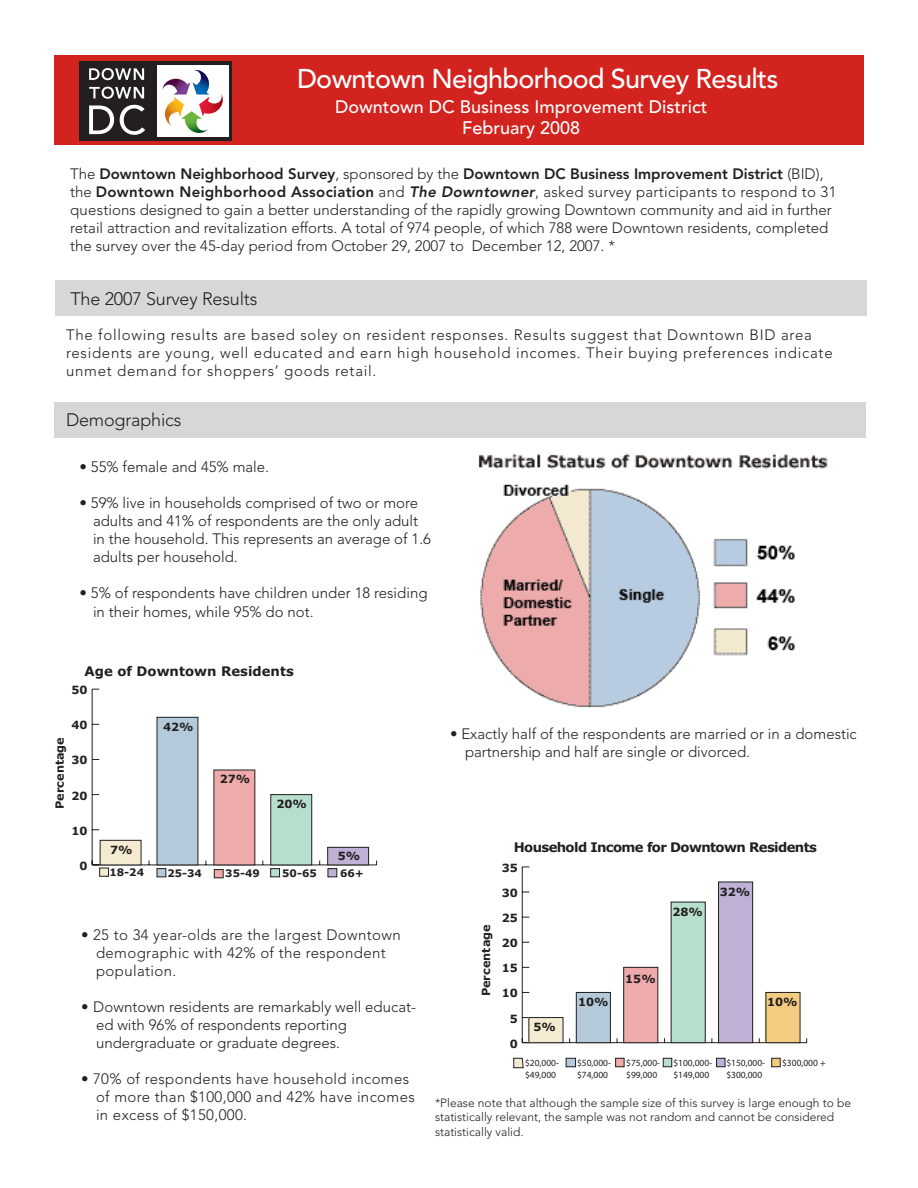
<style>
.page{position:relative;width:918px;height:1188px;background:#fff}
.page>*{position:absolute;margin:0;border:0;box-sizing:border-box;transform-origin:0 0}
.t1{font:500 27px "Avenir LT Std";letter-spacing:-.025em;color:#fff}
.t2{font:500 18px "Avenir LT Std";color:#fff}
.t3{font:300 18px "Avenir LT Std";letter-spacing:-.01em;color:#231f20}
.t4{font:300 15px/18px "Avenir LT Std";color:#231f20}
.t5{font:300 15px/18px "Avenir LT Std";letter-spacing:.05em;color:#231f20}
.t6{font:300 15px/18px "Avenir LT Std";letter-spacing:.025em;color:#231f20}
.t7{font:700 13.2px "Verdana";letter-spacing:-.045em;color:#231f20}
.t8{font:700 13.2px "Verdana";color:#231f20}
.t9{font:300 12px/14.4px "Avenir LT Std";color:#231f20}
.t10{font:700 11.4px "Verdana";color:#231f20}
.t11{font:700 10.35px "Verdana";color:#231f20}
.t12{font:9.45px/11.4px "Myriad";color:#231f20}
.s1{font-weight:800}
.s2{font-weight:800;font-style:italic}
</style>
<div class="page">
<hr style="left:92px;top:864px;width:285px;height:1px;background:#231f20">
<hr style="left:92px;top:689px;width:1px;height:176px;background:#231f20">
<div style="left:100px;top:840px;width:41px;height:25px;background:#f4ebd0"></div>
<div style="left:100px;top:840px;width:41px;height:25px;border:1px solid #231f20"></div>
<div style="left:157px;top:717px;width:41px;height:148px;background:#b4cadb"></div>
<div style="left:214px;top:770px;width:41px;height:95px;background:#efabab"></div>
<div style="left:271px;top:795px;width:41px;height:70px;background:#b7dfce"></div>
<div style="left:271px;top:794px;width:41px;height:71px;border:1px solid #231f20"></div>
<div style="left:328px;top:847px;width:41px;height:18px;background:#bfb0d5"></div>
<div style="left:327px;top:847px;width:42px;height:18px;border:1px solid #231f20"></div>
<div style="left:100px;top:868px;width:9px;height:8px;background:#f4ebd0"></div>
<div style="left:99px;top:868px;width:10px;height:9px;border:1px solid #231f20"></div>
<div style="left:157px;top:869px;width:9px;height:8px;background:#b4cadb"></div>
<div style="left:157px;top:868px;width:9px;height:9px;border:1px solid #231f20"></div>
<div style="left:214px;top:870px;width:9px;height:8px;background:#efabab"></div>
<div style="left:214px;top:869px;width:9px;height:9px;border:1px solid #231f20"></div>
<div style="left:271px;top:869px;width:9px;height:8px;background:#b7dfce"></div>
<div style="left:270px;top:868px;width:10px;height:9px;border:1px solid #231f20"></div>
<div style="left:328px;top:869px;width:9px;height:8px;background:#bfb0d5"></div>
<div style="left:328px;top:868px;width:9px;height:9px;border:1px solid #231f20"></div>
<div style="left:56px;top:280px;width:811px;height:36px;background:#d7d7d5"></div>
<div style="left:54px;top:56px;width:810px;height:90px;background:#d2231e"></div>
<div style="left:54px;top:402px;width:812px;height:36px;background:#d7d7d5"></div>
<div style="left:79px;top:62px;width:153px;height:79px;background:#231f20"></div>
<div style="left:157px;top:66px;width:71px;height:71px;background:#fff"></div>
<svg style="left:89px;top:87px;width:55px;height:12px"></svg>
<svg style="left:89px;top:68px;width:55px;height:12px"></svg>
<svg style="left:89px;top:105px;width:25px;height:29px"></svg>
<svg style="left:120px;top:105px;width:25px;height:30px"></svg>
<svg style="left:162px;top:70px;width:61px;height:63px"></svg>
<hr style="left:522px;top:1042px;width:285px;height:1px;background:#231f20">
<hr style="left:522px;top:867px;width:1px;height:176px;background:#231f20">
<div style="left:529px;top:1018px;width:34px;height:25px;background:#f4ebd0"></div>
<div style="left:529px;top:1017px;width:34px;height:26px;border:1px solid #231f20"></div>
<div style="left:576px;top:992px;width:34px;height:51px;background:#b4cadb"></div>
<div style="left:576px;top:992px;width:35px;height:51px;border:1px solid #231f20"></div>
<div style="left:624px;top:967px;width:34px;height:76px;background:#efabab"></div>
<div style="left:623px;top:967px;width:35px;height:76px;border:1px solid #231f20"></div>
<div style="left:671px;top:902px;width:34px;height:141px;background:#b7dfce"></div>
<div style="left:719px;top:882px;width:34px;height:161px;background:#bfb0d5"></div>
<div style="left:718px;top:882px;width:35px;height:161px;border:1px solid #231f20"></div>
<div style="left:766px;top:992px;width:34px;height:51px;background:#f2cc80"></div>
<div style="left:766px;top:992px;width:34px;height:51px;border:1px solid #231f20"></div>
<svg style="left:513px;top:1058px;width:11px;height:10px"></svg>
<div style="left:566px;top:1058px;width:10px;height:9px;background:#b4cadb"></div>
<div style="left:566px;top:1058px;width:10px;height:9px;border:1px solid #231f20"></div>
<div style="left:663px;top:1058px;width:9px;height:9px;background:#b7dfce"></div>
<div style="left:663px;top:1058px;width:9px;height:9px;border:1px solid #231f20"></div>
<div style="left:717px;top:1058px;width:8px;height:9px;background:#bfb0d5"></div>
<div style="left:716px;top:1058px;width:9px;height:9px;border:1px solid #231f20"></div>
<div style="left:772px;top:1058px;width:8px;height:9px;background:#f2cc80"></div>
<div style="left:771px;top:1058px;width:9px;height:9px;border:1px solid #231f20"></div>
<div style="left:616px;top:1058px;width:8px;height:9px;background:#efabab"></div>
<div style="left:615px;top:1058px;width:9px;height:9px;border:1px solid #231f20"></div>
<img style="left:478px;top:453px;width:350px;height:255px">
<p class="t1" style="left:297px;top:63px;width:483px">Downtown Neighborhood Survey Results</p>
<p class="t2" style="left:335px;top:96px;width:374px">Downtown DC Business Improvement District</p>
<p class="t2" style="left:462px;top:118px;width:120px">February 2008</p>
<p class="t4" style="left:70px;top:165px;width:768px">The <span class="s1">Downtown Neighborhood Survey</span>, sponsored by the <span class="s1">Downtown DC Business Improvement District</span> (BID), the <span class="s1">Downtown Neighborhood Association</span> and <span class="s2">The Downtowner</span>, asked survey participants to respond to 31 questions designed to gain a better understanding of the rapidly growing Downtown community and aid in further retail attraction and revitalization efforts. A total of 974 people, of which 788 were Downtown residents, completed the survey over the 45-day period from October 29, 2007 to December 12, 2007. *</p>
<p class="t3" style="left:70px;top:288px;width:188px">The 2007 Survey Results</p>
<p class="t5" style="left:66px;top:326px;width:768px">The following results are based soley on resident responses. Results suggest that Downtown BID area residents are young, well educated and earn high household incomes. Their buying preferences indicate unmet demand for shoppers’ goods retail.</p>
<p class="t3" style="left:66px;top:409px;width:117px">Demographics</p>
<p class="t4" style="left:80px;top:458px;width:191px">• 55% female and 45% male.</p>
<p class="t4" style="left:93px;top:494px;width:340px;text-indent:-14px">• 59% live in households comprised of two or more adults and 41% of respondents are the only adult in the household. This represents an average of 1.6 adults per household.</p>
<p class="t4" style="left:93px;top:583px;width:336px;line-height:18.9px;text-indent:-14px">• 5% of respondents have children under 18 residing in their homes, while 95% do not.</p>
<p class="t8" style="left:85px;top:663px;width:211px">Age of Downtown Residents</p>
<p class="t10" style="left:72px;top:683px;width:18px">50</p>
<p class="t10" style="left:72px;top:718px;width:18px">40</p>
<p class="t10" style="left:52px;top:809px;width:73px;rotate:-90deg">Percentage</p>
<p class="t10" style="left:72px;top:753px;width:18px">30</p>
<p class="t10" style="left:72px;top:788px;width:18px">20</p>
<p class="t10" style="left:72px;top:823px;width:18px">10</p>
<p class="t10" style="left:80px;top:859px;width:10px">0</p>
<p class="t10" style="left:110px;top:842px;width:24px">7%</p>
<p class="t10" style="left:163px;top:719px;width:32px">42%</p>
<p class="t10" style="left:220px;top:771px;width:32px">27%</p>
<p class="t10" style="left:276px;top:797px;width:32px">20%</p>
<p class="t10" style="left:338px;top:849px;width:24px">5%</p>
<p class="t11" style="left:110px;top:866px;width:36px">18-24</p>
<p class="t11" style="left:167px;top:866px;width:36px">25-34</p>
<p class="t11" style="left:225px;top:866px;width:36px">35-49</p>
<p class="t11" style="left:282px;top:866px;width:36px">50-65</p>
<p class="t11" style="left:340px;top:866px;width:25px">66+</p>
<p class="t6" style="left:96px;top:926px;width:306px;text-indent:-15px">• 25 to 34 year-olds are the largest Downtown demographic with 42% of the respondent population.</p>
<p class="t4" style="left:96px;top:998px;width:322px;text-indent:-15px">• Downtown residents are remarkably well educat&shy;ed with 96% of respondents reporting undergraduate or graduate degrees.</p>
<p class="t6" style="left:96px;top:1070px;width:320px;text-indent:-15px">• 70% of respondents have household incomes of more than $100,000 and 42% have incomes in excess of $150,000.</p>
<p class="t4" style="left:465px;top:725px;width:393px;text-indent:-15px">• Exactly half of the respondents are married or in a domestic partnership and half are single or divorced.</p>
<p class="t7" style="left:514px;top:839px;width:305px">Household Income for Downtown Residents</p>
<p class="t10" style="left:720px;top:885px;width:32px">32%</p>
<p class="t10" style="left:502px;top:861px;width:18px">35</p>
<p class="t10" style="left:502px;top:886px;width:18px">30</p>
<p class="t10" style="left:479px;top:996px;width:73px;rotate:-90deg">Percentage</p>
<p class="t10" style="left:502px;top:911px;width:18px">25</p>
<p class="t10" style="left:502px;top:936px;width:18px">20</p>
<p class="t10" style="left:502px;top:961px;width:18px">15</p>
<p class="t10" style="left:502px;top:986px;width:18px">10</p>
<p class="t10" style="left:510px;top:1011px;width:10px">5</p>
<p class="t10" style="left:510px;top:1036px;width:10px">0</p>
<p class="t10" style="left:534px;top:1020px;width:24px">5%</p>
<p class="t10" style="left:673px;top:905px;width:32px">28%</p>
<p class="t10" style="left:578px;top:994px;width:32px">10%</p>
<p class="t10" style="left:625px;top:972px;width:32px">15%</p>
<p class="t10" style="left:767px;top:994px;width:32px">10%</p>
<p class="t12" style="left:525px;top:1058px;width:35px">$20,000- $49,000</p>
<p class="t12" style="left:577px;top:1058px;width:35px">$50,000- $74,000</p>
<p class="t12" style="left:626px;top:1058px;width:35px">$75,000- $99,000</p>
<p class="t12" style="left:673px;top:1058px;width:40px">$100,000- $149,000</p>
<p class="t12" style="left:726px;top:1058px;width:40px">$150,000- $300,000</p>
<p class="t12" style="left:782px;top:1058px;width:45px">$300,000 +</p>
<p class="t9" style="left:435px;top:1096px;width:418px">*Please note that although the sample size of this survey is large enough to be statistically relevant, the sample was not random and cannot be considered statistically valid.</p>
</div>
